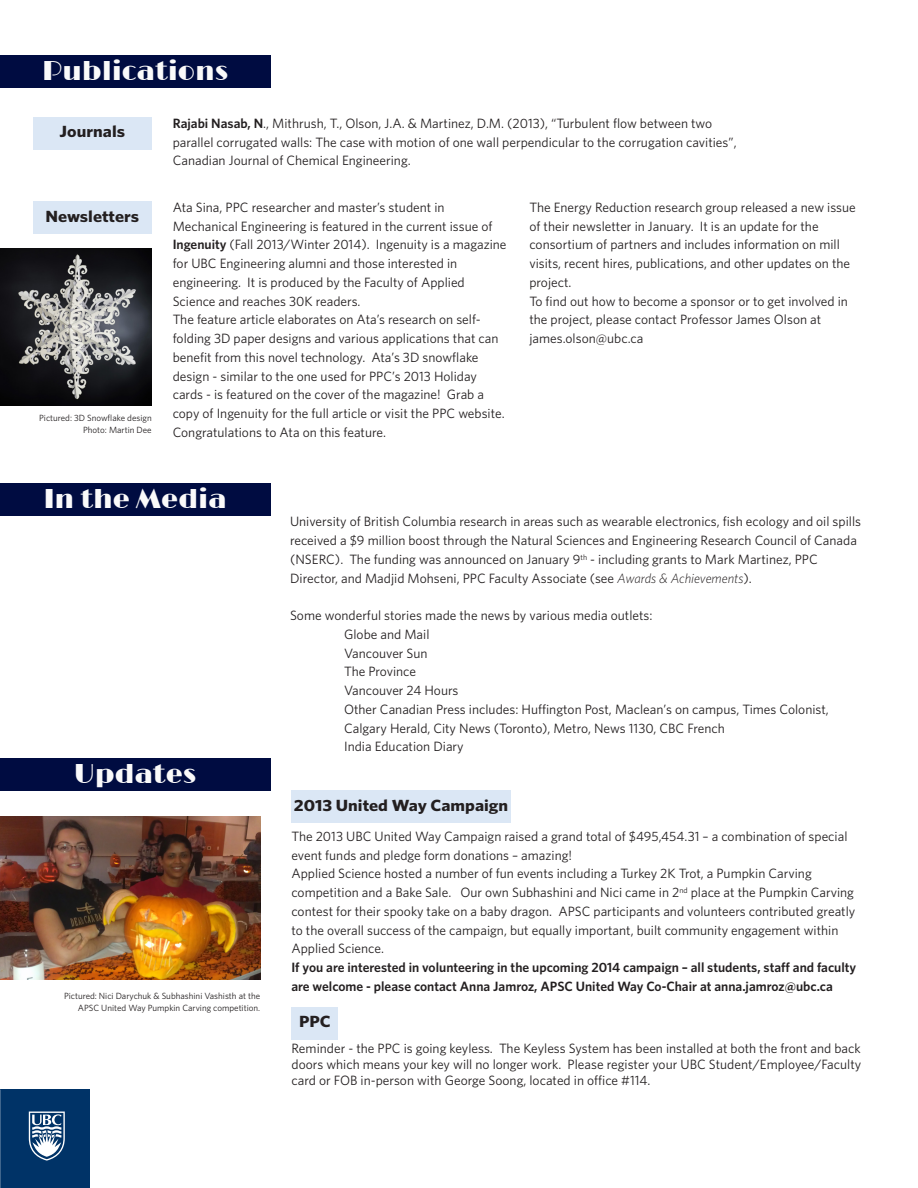
<style>
.page{position:relative;width:918px;height:1188px;background:#fff}
.page>*{position:absolute;margin:0;border:0;box-sizing:border-box;transform-origin:0 0}
.t1{font:27px "Limelight";color:#fafafa}
.t2{font:700 16.2px "Whitney";color:#231f20;scale:1.11 1}
.t3{font:13.5px/18.8px "Whitney";color:#231f20}
.t4{font:600 13.5px/18.8px "Whitney";color:#231f20}
.t5{font:9px/12px "Whitney";color:#231f20;text-align:right}
.s1{font-weight:600}
.s2{font-weight:300;font-style:italic}
</style>
<div class="page">
<div style="left:0;top:1089px;width:90px;height:99px;background:#003367"></div>
<svg style="left:29px;top:1112px;width:36px;height:49px"></svg>
<img style="left:0;top:816px;width:260px;height:164px">
<img style="left:0;top:248px;width:152px;height:158px">
<div style="left:0;top:758px;width:270px;height:32px;background:#000c41"></div>
<div style="left:291px;top:790px;width:219px;height:33px;background:#dbe7f5"></div>
<div style="left:0;top:56px;width:270px;height:32px;background:#000c41"></div>
<div style="left:33px;top:117px;width:119px;height:32px;background:#dbe7f5"></div>
<div style="left:33px;top:201px;width:119px;height:33px;background:#dbe7f5"></div>
<div style="left:0;top:483px;width:270px;height:33px;background:#000c41"></div>
<div style="left:291px;top:1007px;width:47px;height:33px;background:#dbe7f5"></div>
<p class="t1" style="left:42px;top:56px;width:188px">Publications</p>
<p class="t2" style="left:60px;top:121px;width:60px">Journals</p>
<p class="t2" style="left:45px;top:205px;width:86px">Newsletters</p>
<p class="t5" style="left:39px;top:412px;width:114px">Pictured: 3D Snowflake design<br>Photo: Martin Dee</p>
<p class="t3" style="left:173px;top:113px;width:566px"><span class="s1">Rajabi Nasab, N</span>., Mithrush, T., Olson, J.A. &amp; Martinez, D.M. (2013), “Turbulent flow between two parallel corrugated walls: The case with motion of one wall perpendicular to the corrugation cavities”,<br>Canadian Journal of Chemical Engineering.</p>
<p class="t3" style="left:173px;top:198px;width:335px">Ata Sina, PPC researcher and master’s student in Mechanical Engineering is featured in the current issue of <span class="s1">Ingenuity</span> (Fall 2013/Winter 2014). Ingenuity is a magazine for UBC Engineering alumni and those interested in engineering. It is produced by the Faculty of Applied Science and reaches 30K readers.<br>The feature article elaborates on Ata’s research on self&shy;folding 3D paper designs and various applications that can benefit from this novel technology. Ata’s 3D snowflake design - similar to the one used for PPC’s 2013 Holiday cards - is featured on the cover of the magazine! Grab a copy of Ingenuity for the full article or visit the PPC website.<br>Congratulations to Ata on this feature.</p>
<p class="t3" style="left:529px;top:198px;width:328px">The Energy Reduction research group released a new issue of their newsletter in January. It is an update for the consortium of partners and includes information on mill visits, recent hires, publications, and other updates on the project.<br>To find out how to become a sponsor or to get involved in the project, please contact Professor James Olson at james.olson@ubc.ca</p>
<p class="t1" style="left:44px;top:483px;width:185px">In the Media</p>
<p class="t1" style="left:74px;top:758px;width:124px">Updates</p>
<p class="t5" style="left:64px;top:989px;width:198px">Pictured: Nici Darychuk &amp; Subhashini Vashisth at the<br>APSC United Way Pumpkin Carving competition.</p>
<p class="t3" style="left:290px;top:512px;width:573px">University of British Columbia research in areas such as wearable electronics, fish ecology and oil spills received a $9 million boost through the Natural Sciences and Engineering Research Council of Canada (NSERC). The funding was announced on January 9<sup>th</sup> - including grants to Mark Martinez, PPC Director, and Madjid Mohseni, PPC Faculty Associate (see <span class="s2">Awards &amp; Achievements</span>).</p>
<p class="t3" style="left:290px;top:606px;width:364px">Some wonderful stories made the news by various media outlets:</p>
<p class="t3" style="left:344px;top:625px;width:486px">Globe and Mail<br>Vancouver Sun<br>The Province<br>Vancouver 24 Hours<br>Other Canadian Press includes: Huffington Post, Maclean’s on campus, Times Colonist, Calgary Herald, City News (Toronto), Metro, News 1130, CBC French<br>India Education Diary</p>
<p class="t2" style="left:294px;top:794px;width:195px">2013 United Way Campaign</p>
<p class="t3" style="left:291px;top:827px;width:558px">The 2013 UBC United Way Campaign raised a grand total of $495,454.31 – a combination of special event funds and pledge form donations – amazing!</p>
<p class="t3" style="left:291px;top:864px;width:565px">Applied Science hosted a number of fun events including a Turkey 2K Trot, a Pumpkin Carving competition and a Bake Sale. Our own Subhashini and Nici came in 2<sup>nd</sup> place at the Pumpkin Carving contest for their spooky take on a baby dragon. APSC participants and volunteers contributed greatly to the overall success of the campaign, but equally important, built community engagement within Applied Science.</p>
<p class="t4" style="left:291px;top:958px;width:566px">If you are interested in volunteering in the upcoming 2014 campaign – all students, staff and faculty are welcome - please contact Anna Jamroz, APSC United Way Co-Chair at anna.jamroz@ubc.ca</p>
<p class="t2" style="left:299px;top:1011px;width:30px">PPC</p>
<p class="t3" style="left:292px;top:1040px;width:571px;line-height:16.2px;text-align:justify">Reminder - the PPC is going keyless. The Keyless System has been installed at both the front and back doors which means your key will no longer work. Please register your UBC Student/Employee/Faculty card or FOB in-person with George Soong, located in office #114.</p>
</div>
